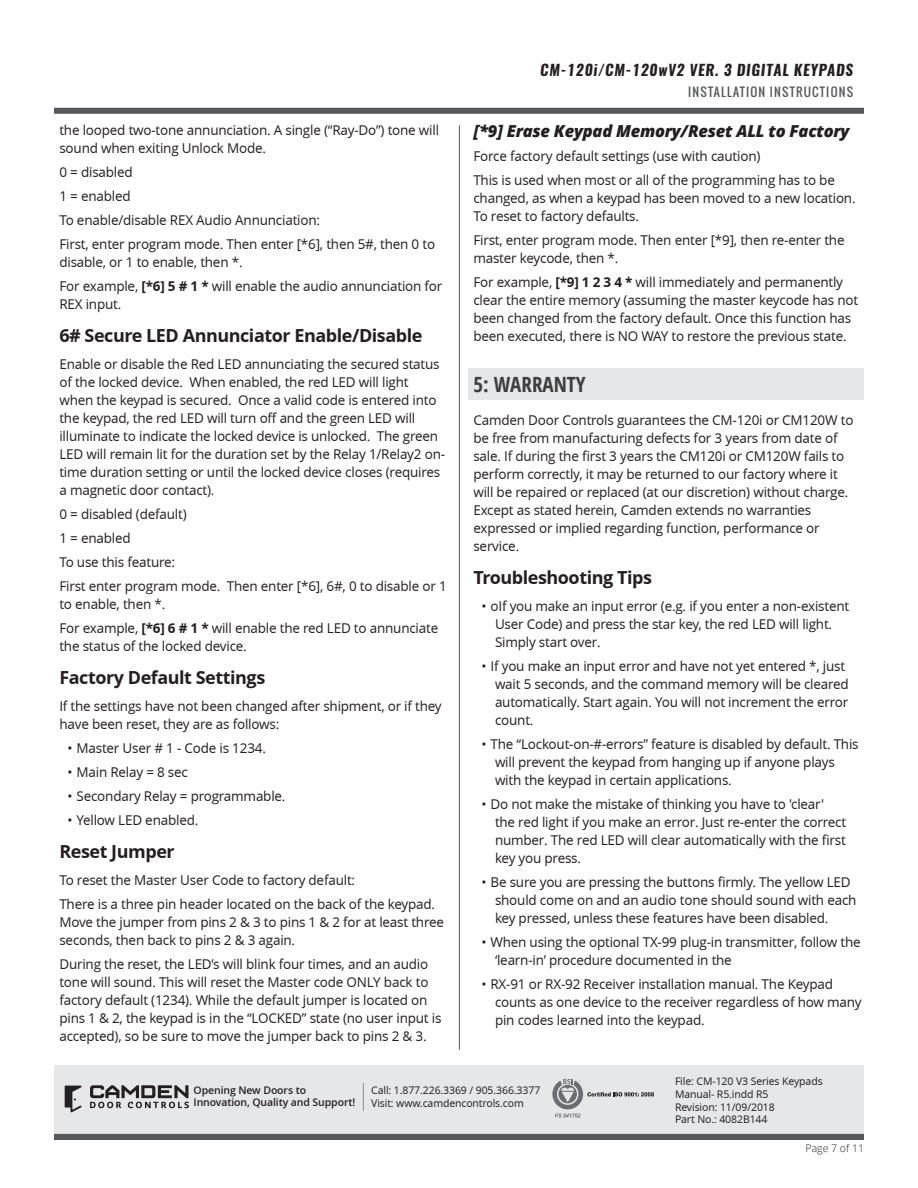
<style>
.page{position:relative;width:918px;height:1188px;background:#fff}
.page>*{position:absolute;margin:0;border:0;box-sizing:border-box;transform-origin:0 0}
._2018_-_H1_-Title_Al{font:700 condensed 21px "Open Sans";color:#3e3e3f}
._2018_-_H1_-Sub_Titl{font:700 18px "Open Sans";letter-spacing:-.025em;color:#231f20}
._2018_-_H3_Title_Sem{font:italic 800 16.5px "Open Sans";letter-spacing:-.015em;color:#231f20}
.t1{font:italic 700 15px "Oswald";letter-spacing:.05em;color:#231f20}
._2018_-_Body_Text{font:13.5px/18px "Open Sans";letter-spacing:-.015em;color:#231f20}
.t2{font:12px "Oswald";letter-spacing:.1em;color:#57585a}
.t3{font:10.5px/12.6px "Open Sans";letter-spacing:-.01em;color:#231f20}
.t4{font:600 10.5px/12.6px "Open Sans";letter-spacing:-.01em;color:#231f20}
.t5{font:300 10.5px "Open Sans";color:#231f20}
.s1{font-weight:700}
</style>
<div class="page">
<div style="left:54px;top:1066px;width:810px;height:68px;background:#e6e7e9"></div>
<svg style="left:90px;top:1085px;width:99px;height:23px"></svg>
<svg style="left:65px;top:1086px;width:17px;height:26px"></svg>
<svg style="left:552px;top:1079px;width:102px;height:38px"></svg>
<svg style="left:363px;top:1083px;width:1px;height:28px"></svg>
<div style="left:54px;top:108px;width:810px;height:6px;background:#57585a"></div>
<div style="left:54px;top:1134px;width:810px;height:6px;background:#57585a"></div>
<hr style="left:459px;top:125px;width:1px;height:925px;background:#57585a">
<div style="left:468px;top:368px;width:396px;height:32px;background:#e6e7e9"></div>
<p class="_2018_-_Body_Text" style="left:59px;top:121px;width:381px">the looped two-tone annunciation. A single (“Ray-Do”) tone will sound when exiting Unlock Mode.</p>
<p class="_2018_-_Body_Text" style="left:59px;top:163px;width:75px">0 = disabled</p>
<p class="_2018_-_Body_Text" style="left:59px;top:187px;width:73px">1 = enabled</p>
<p class="_2018_-_Body_Text" style="left:59px;top:211px;width:262px">To enable/disable REX Audio Annunciation:</p>
<p class="_2018_-_Body_Text" style="left:59px;top:235px;width:377px">First, enter program mode. Then enter [*6], then 5#, then 0 to disable, or 1 to enable, then *.</p>
<p class="_2018_-_Body_Text" style="left:59px;top:277px;width:385px">For example, <span class="s1">[*6] 5 # 1 *</span> will enable the audio annunciation for<br>REX input.</p>
<p class="_2018_-_H1_-Sub_Titl" style="left:59px;top:325px;width:365px">6# Secure LED Annunciator Enable/Disable</p>
<p class="_2018_-_Body_Text" style="left:59px;top:355px;width:387px">Enable or disable the Red LED annunciating the secured status of the locked device. When enabled, the red LED will light when the keypad is secured. Once a valid code is entered into the keypad, the red LED will turn off and the green LED will illuminate to indicate the locked device is unlocked. The green LED will remain lit for the duration set by the Relay 1/Relay2 on&shy;time duration setting or until the locked device closes (requires a magnetic door contact).</p>
<p class="_2018_-_Body_Text" style="left:59px;top:505px;width:129px">0 = disabled (default)</p>
<p class="_2018_-_Body_Text" style="left:59px;top:529px;width:73px">1 = enabled</p>
<p class="_2018_-_Body_Text" style="left:59px;top:553px;width:117px">To use this feature:</p>
<p class="_2018_-_Body_Text" style="left:59px;top:577px;width:389px">First enter program mode. Then enter [*6], 6#, 0 to disable or 1 to enable, then *.</p>
<p class="_2018_-_Body_Text" style="left:59px;top:619px;width:380px">For example, <span class="s1">[*6] 6 # 1 *</span> will enable the red LED to annunciate the status of the locked device.</p>
<p class="_2018_-_H1_-Sub_Titl" style="left:59px;top:667px;width:207px">Factory Default Settings</p>
<p class="_2018_-_Body_Text" style="left:59px;top:697px;width:384px">If the settings have not been changed after shipment, or if they have been reset, they are as follows:</p>
<p class="_2018_-_Body_Text" style="left:68px;top:739px;width:200px">• Master User # 1 - Code is 1234.</p>
<p class="_2018_-_Body_Text" style="left:68px;top:763px;width:122px">• Main Relay = 8 sec</p>
<p class="_2018_-_Body_Text" style="left:68px;top:787px;width:220px">• Secondary Relay = programmable.</p>
<p class="_2018_-_Body_Text" style="left:68px;top:811px;width:132px">• Yellow LED enabled.</p>
<p class="_2018_-_H1_-Sub_Titl" style="left:59px;top:841px;width:117px">Reset Jumper</p>
<p class="_2018_-_Body_Text" style="left:59px;top:871px;width:297px">To reset the Master User Code to factory default:</p>
<p class="_2018_-_Body_Text" style="left:59px;top:895px;width:386px">There is a three pin header located on the back of the keypad.<br>Move the jumper from pins 2 &amp; 3 to pins 1 &amp; 2 for at least three seconds, then back to pins 2 &amp; 3 again.</p>
<p class="_2018_-_Body_Text" style="left:59px;top:955px;width:384px">During the reset, the LED’s will blink four times, and an audio tone will sound. This will reset the Master code ONLY back to factory default (1234). While the default jumper is located on pins 1 &amp; 2, the keypad is in the “LOCKED” state (no user input is accepted), so be sure to move the jumper back to pins 2 &amp; 3.</p>
<p class="t1" style="left:540px;top:60px;width:314px">CM-120i/CM-120wV2 VER. 3 DIGITAL KEYPADS</p>
<p class="t2" style="left:688px;top:83px;width:167px">INSTALLATION INSTRUCTIONS</p>
<p class="_2018_-_H3_Title_Sem" style="left:473px;top:118px;width:378px">[*9] Erase Keypad Memory/Reset ALL to Factory</p>
<p class="_2018_-_Body_Text" style="left:473px;top:147px;width:289px">Force factory default settings (use with caution)</p>
<p class="_2018_-_Body_Text" style="left:473px;top:171px;width:384px">This is used when most or all of the programming has to be changed, as when a keypad has been moved to a new location.<br>To reset to factory defaults.</p>
<p class="_2018_-_Body_Text" style="left:473px;top:231px;width:373px">First, enter program mode. Then enter [*9], then re-enter the master keycode, then *.</p>
<p class="_2018_-_Body_Text" style="left:473px;top:273px;width:386px">For example, <span class="s1">[*9] 1 2 3 4 *</span> will immediately and permanently clear the entire memory (assuming the master keycode has not been changed from the factory default. Once this function has been executed, there is NO WAY to restore the previous state.</p>
<p class="_2018_-_H1_-Title_Al" style="left:473px;top:370px;width:114px">5: WARRANTY</p>
<p class="_2018_-_Body_Text" style="left:473px;top:411px;width:382px">Camden Door Controls guarantees the CM-120i or CM120W to be free from manufacturing defects for 3 years from date of sale. If during the first 3 years the CM120i or CM120W fails to perform correctly, it may be returned to our factory where it will be repaired or replaced (at our discretion) without charge.<br>Except as stated herein, Camden extends no warranties expressed or implied regarding function, performance or service.</p>
<p class="_2018_-_H1_-Sub_Titl" style="left:473px;top:567px;width:180px">Troubleshooting Tips</p>
<p class="_2018_-_Body_Text" style="left:495px;top:597px;width:356px;text-indent:-14px">• oIf you make an input error (e.g. if you enter a non-existent<br>User Code) and press the star key, the red LED will light.<br>Simply start over.</p>
<p class="_2018_-_Body_Text" style="left:495px;top:657px;width:355px;text-indent:-14px">• If you make an input error and have not yet entered *, just wait 5 seconds, and the command memory will be cleared automatically. Start again. You will not increment the error count.</p>
<p class="_2018_-_Body_Text" style="left:495px;top:735px;width:365px;text-indent:-14px">• The “Lockout-on-#-errors” feature is disabled by default. This will prevent the keypad from hanging up if anyone plays with the keypad in certain applications.</p>
<p class="_2018_-_Body_Text" style="left:495px;top:795px;width:353px;text-indent:-14px">• Do not make the mistake of thinking you have to 'clear' the red light if you make an error. Just re-enter the correct number. The red LED will clear automatically with the first key you press.</p>
<p class="_2018_-_Body_Text" style="left:495px;top:873px;width:363px;text-indent:-14px">• Be sure you are pressing the buttons firmly. The yellow LED should come on and an audio tone should sound with each key pressed, unless these features have been disabled.</p>
<p class="_2018_-_Body_Text" style="left:495px;top:933px;width:367px;text-indent:-14px">• When using the optional TX-99 plug-in transmitter, follow the ‘learn-in’ procedure documented in the</p>
<p class="_2018_-_Body_Text" style="left:495px;top:975px;width:368px;text-indent:-14px">• RX-91 or RX-92 Receiver installation manual. The Keypad counts as one device to the receiver regardless of how many pin codes learned into the keypad.</p>
<p class="t4" style="left:194px;top:1084px;width:163px">Opening New Doors to<br>Innovation, Quality and Support!</p>
<p class="t3" style="left:371px;top:1084px;width:171px">Call: 1.877.226.3369 / 905.366.3377<br>Visit: www.camdencontrols.com</p>
<p class="t3" style="left:675px;top:1075px;width:149px">File: CM-120 V3 Series Keypads<br>Manual- R5.indd R5<br>Revision: 11/09/2018<br>Part No.: 4082B144</p>
<p class="t5" style="left:806px;top:1141px;width:60px">Page 7 of 11</p>
</div>
